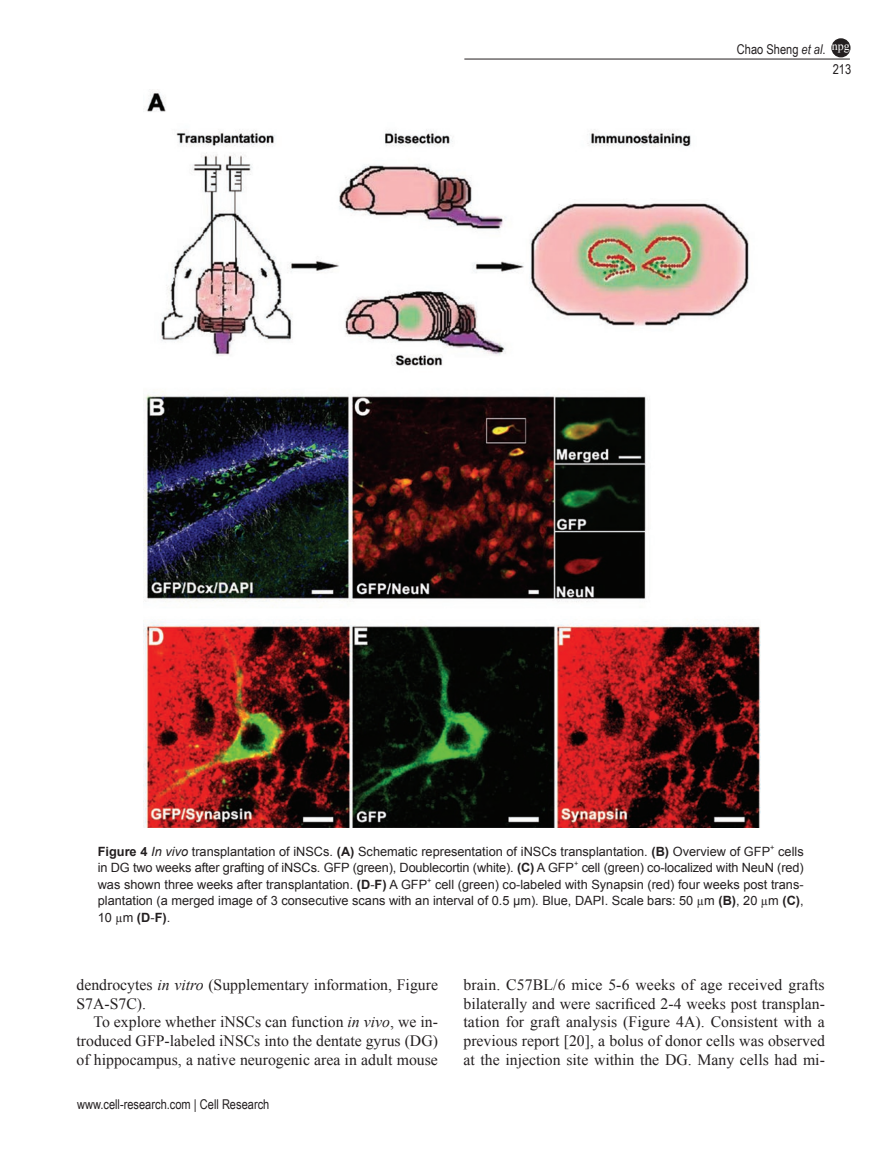
<style>
.page{position:relative;width:893px;height:1170px;background:#fff}
.page>*{position:absolute;margin:0;border:0;box-sizing:border-box;transform-origin:0 0}
.t1{font:15.75px/18.8px "Times New Roman";color:#231f20;text-align:justify}
.t2{font:15.75px "Times New Roman PSMT2";color:#231f20}
.t3{font:13.5px "Arial Narrow";color:#231f20}
.t4{font:12.75px "Arial MT2";color:#231f20}
.t5{font:12.75px "Arial";color:#231f20}
.t6{font:12px "Times New Roman";color:#fff}
.t7{font:7.5px "Arial MT2";color:#231f20}
.s1{font-style:italic}
.s2{font-family:"Arial Bold MT2"}
.s3{font-family:"Arial";font-style:italic}
.s4{font-family:"Times New Roman"}
.s5{font-family:"Arial MT2"}
.s6{font-family:"Times New Roman PS Italic MT2"}
</style>
<div class="page">
<hr style="left:464px;top:59px;width:386px;height:1px;background:#231f20">
<div style="left:832px;top:39px;width:18px;height:18px;background:#231f20;border-radius:50%"></div>
<div style="left:831px;top:38px;width:19px;height:19px;border:2px solid #231f20;border-radius:50%"></div>
<img style="left:144px;top:92px;width:616px;height:735px">
<p class="t3" style="left:737px;top:40px;width:90px">Chao Sheng <span class="s1">et al</span>.</p>
<p class="t6" style="left:832px;top:38px;width:19px">npg</p>
<p class="t3" style="left:833px;top:59px;width:20px">213</p>
<p class="t4" style="left:98px;top:843px;width:674px"><span class="s2">Figure 4</span> <span class="s3">In vivo</span> transplantation of iNSCs. <span class="s2">(A)</span> Schematic representation of iNSCs transplantation. <span class="s2">(B)</span> Overview of GFP</p>
<p class="t7" style="left:770px;top:842px;width:6px">+</p>
<p class="t4" style="left:778px;top:843px;width:27px">cells</p>
<p class="t4" style="left:98px;top:859px;width:478px">in DG two weeks after grafting of iNSCs. GFP (green), Doublecortin (white). <span class="s2">(C)</span> A GFP</p>
<p class="t7" style="left:574px;top:858px;width:6px">+</p>
<p class="t4" style="left:582px;top:859px;width:223px">cell (green) co-localized with NeuN (red)</p>
<p class="t4" style="left:98px;top:876px;width:331px">was shown three weeks after transplantation. <span class="s2">(D</span>-<span class="s2">F)</span> A GFP</p>
<p class="t7" style="left:427px;top:875px;width:6px">+</p>
<p class="t4" style="left:435px;top:876px;width:370px">cell (green) co-labeled with Synapsin (red) four weeks post trans-</p>
<p class="t5" style="left:98px;top:892px;width:707px">plantation (a merged image of 3 consecutive scans with an interval of 0.5 µm). Blue, DAPI. Scale bars: 50 <span class="s4">µ</span><span class="s5">m</span> <span class="s2">(B)</span><span class="s5">, 20</span> <span class="s4">µ</span><span class="s5">m</span> <span class="s2">(C)</span><span class="s5">,</span></p>
<p class="t4" style="left:98px;top:909px;width:74px">10 <span class="s4">µ</span>m <span class="s2">(D</span>-<span class="s2">F)</span>.</p>
<p class="t1" style="left:77px;top:974px;width:363px">dendrocytes <span class="s6">in vitro</span> (Supplementary information, Figure<br>S7A-S7C).</p>
<p class="t1" style="left:77px;top:1012px;width:363px;text-indent:17px">To explore whether iNSCs can function <span class="s6">in vivo</span>, we in&shy;troduced GFP-labeled iNSCs into the dentate gyrus (DG) of hippocampus, a native neurogenic area in adult mouse</p>
<p class="t3" style="left:77px;top:1094px;width:194px">www.cell-research.com | Cell Research</p>
<p class="t1" style="left:463px;top:974px;width:363px">brain. C57BL/6 mice 5-6 weeks of age received grafts</p>
<p class="t2" style="left:463px;top:992px;width:363px">bilaterally and were sacrificed 2-4 weeks post transplan<span class="s4">-</span></p>
<p class="t1" style="left:463px;top:1012px;width:363px">tation for graft analysis (Figure 4A). Consistent with a previous report [20], a bolus of donor cells was observed at the injection site within the DG. Many cells had mi-</p>
</div>
